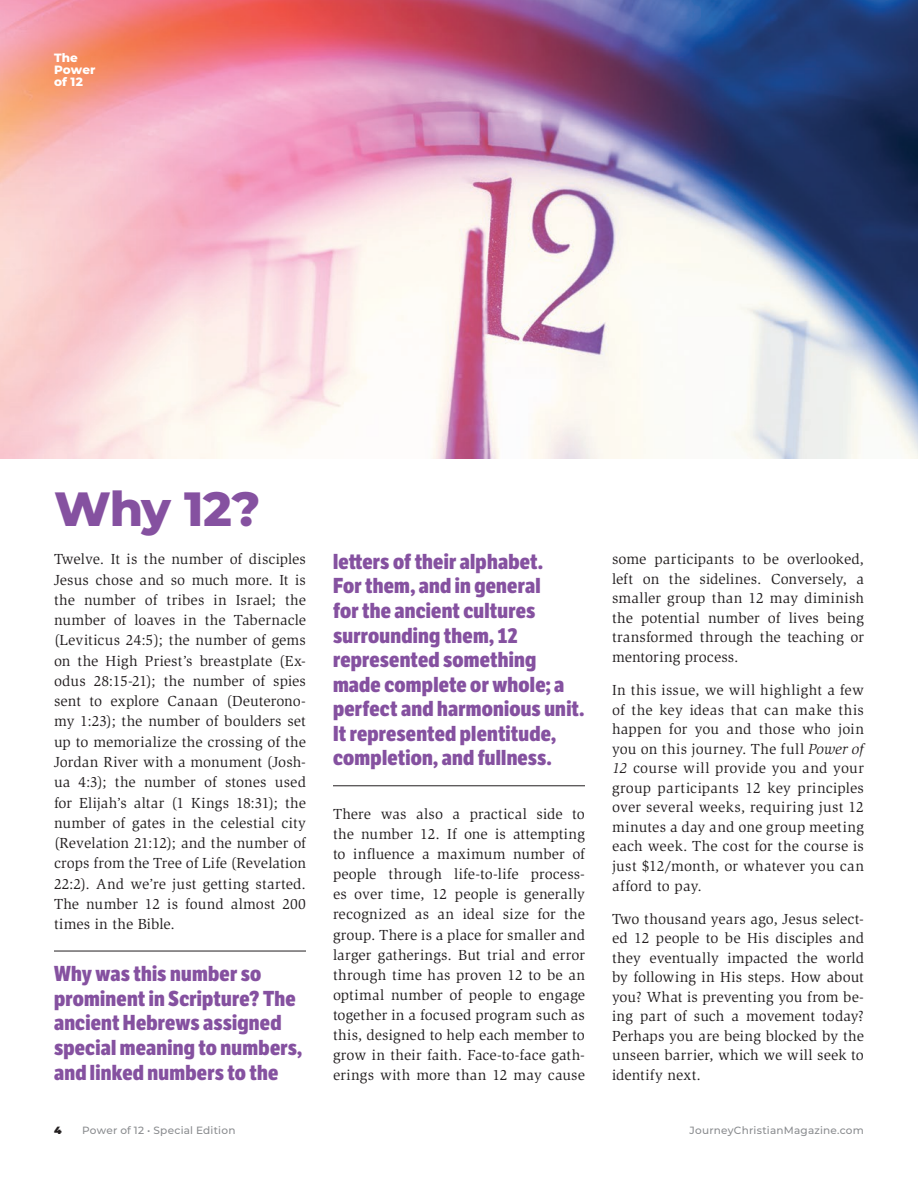
<style>
.page{position:relative;width:918px;height:1188px;background:#fff}
.page>*{position:absolute;margin:0;border:0;box-sizing:border-box;transform-origin:0 0}
.headline{font:800 48px "Montserrat";color:#8551a0}
.pullquote{font:800 21px/24.6px "LFT Etica Condensed";letter-spacing:.015em;color:#8551a0}
.t1{font:15px/19.5px "Slimbach Std";letter-spacing:.01em;color:#231f20;text-align:justify}
.t2{font:800 12px/12px "Montserrat";letter-spacing:.015em;color:#fff}
.t3{font:500 10.5px "Montserrat";letter-spacing:.02em;color:#8a8c8f}
.t4{font:900 10.5px "Montserrat";color:#231f20}
.s1{font-style:italic}
</style>
<div class="page">
<hr style="left:54px;top:951px;width:252px;height:1px;background:#231f20">
<hr style="left:333px;top:786px;width:252px;height:1px;background:#231f20">
<img style="left:0;top:0;width:918px;height:459px">
<p class="t2" style="left:54px;top:51px;width:43px">The<br>Power of 12</p>
<p class="headline" style="left:54px;top:474px;width:208px">Why 12?</p>
<p class="t1" style="left:54px;top:549px;width:254px;line-height:20.2px">Twelve. It is the number of disciples Jesus chose and so much more. It is the number of tribes in Israel; the number of loaves in the Tabernacle (Leviticus 24:5); the number of gems on the High Priest’s breastplate (Ex&shy;odus 28:15-21); the number of spies sent to explore Canaan (Deuterono&shy;my 1:23); the number of boulders set up to memorialize the crossing of the Jordan River with a monument (Josh&shy;ua 4:3); the number of stones used for Elijah’s altar (1 Kings 18:31); the number of gates in the celestial city (Revelation 21:12); and the number of crops from the Tree of Life (Revelation 22:2). And we’re just getting started.<br>The number 12 is found almost 200 times in the Bible.</p>
<p class="pullquote" style="left:54px;top:961px;width:250px">Why was this number so prominent in Scripture? The ancient Hebrews assigned special meaning to numbers, and linked numbers to the</p>
<p class="pullquote" style="left:333px;top:549px;width:253px">letters of their alphabet.<br>For them, and in general<br>for the ancient cultures surrounding them, 12 represented something made complete or whole; a perfect and harmonious unit.<br>It represented plentitude, completion, and fullness.</p>
<p class="t1" style="left:333px;top:804px;width:254px;line-height:20.1px">There was also a practical side to the number 12. If one is attempting to influence a maximum number of people through life-to-life process&shy;es over time, 12 people is generally recognized as an ideal size for the group. There is a place for smaller and larger gatherings. But trial and error through time has proven 12 to be an optimal number of people to engage together in a focused program such as this, designed to help each member to grow in their faith. Face-to-face gath&shy;erings with more than 12 may cause</p>
<p class="t1" style="left:612px;top:550px;width:254px">some participants to be overlooked, left on the sidelines. Conversely, a smaller group than 12 may diminish the potential number of lives being transformed through the teaching or mentoring process.</p>
<p class="t1" style="left:612px;top:680px;width:254px">In this issue, we will highlight a few of the key ideas that can make this happen for you and those who join you on this journey. The full <span class="s1">Power of 12</span> course will provide you and your group participants 12 key principles over several weeks, requiring just 12 minutes a day and one group meeting each week. The cost for the course is just $12/month, or whatever you can afford to pay.</p>
<p class="t1" style="left:612px;top:909px;width:254px">Two thousand years ago, Jesus select&shy;ed 12 people to be His disciples and they eventually impacted the world by following in His steps. How about you? What is preventing you from be&shy;ing part of such a movement today?<br>Perhaps you are being blocked by the unseen barrier, which we will seek to identify next.</p>
<p class="t4" style="left:54px;top:1122px;width:9px">4</p>
<p class="t3" style="left:82px;top:1123px;width:155px">Power of 12 • Special Edition</p>
<p class="t3" style="left:690px;top:1123px;width:176px">JourneyChristianMagazine.com</p>
</div>
